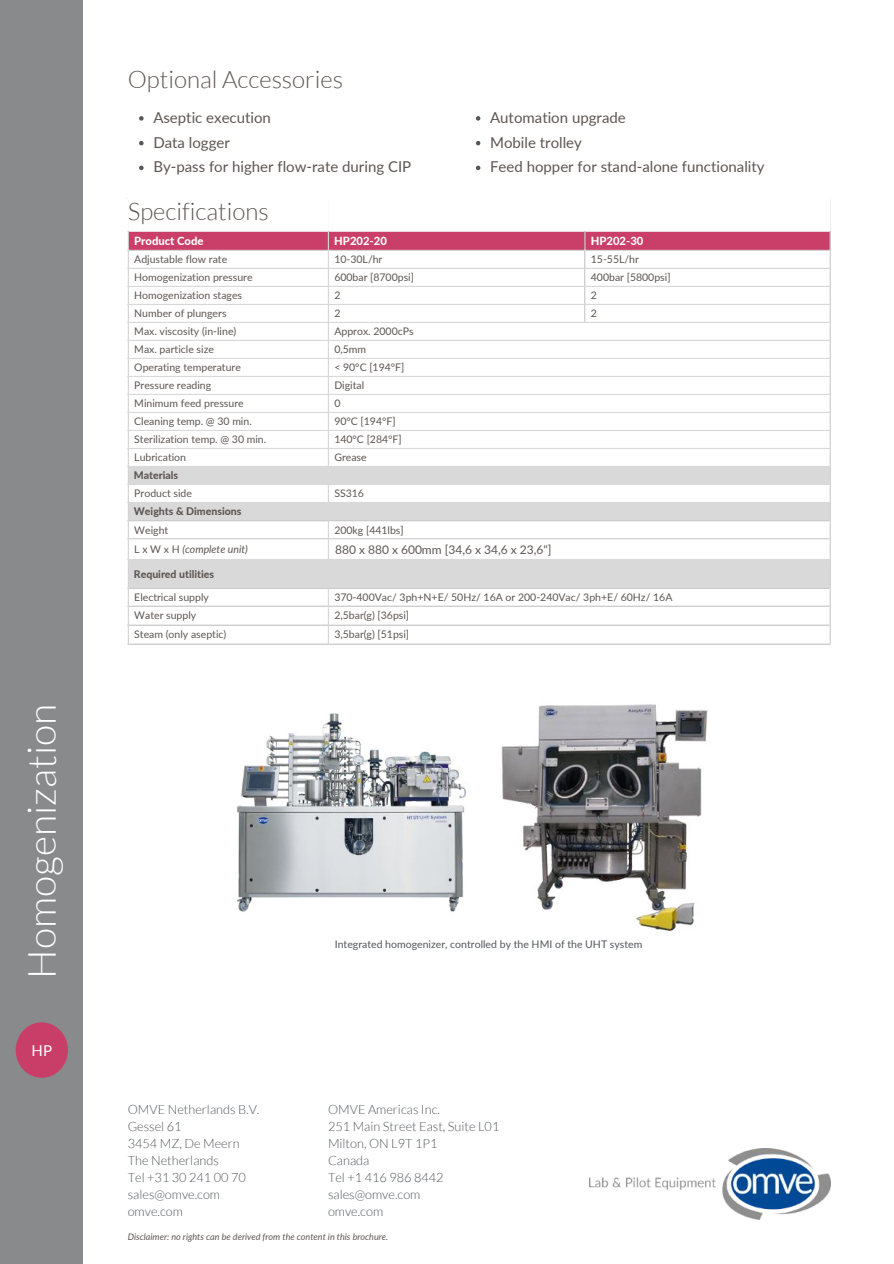
<style>
.page{position:relative;width:894px;height:1264px;background:#fff}
.page>*{position:absolute;margin:0;border:0;box-sizing:border-box;transform-origin:0 0}
.t1{font:300 39px "Lato";color:#fff}
.t2{font:300 24px "Lato";color:#5d5553}
.t3{font:15px/24.8px "Lato";color:#5d5553}
.t4{font:15px "Lato";color:#fff}
.t5{font:300 12.75px/17px "Lato";color:#54565b}
.t6{font:12px "Lato";color:#5d5553}
.t7{font:800 11.25px "Lato";color:#fff}
.t8{font:10.5px "Lato";color:#5d5553}
.t9{font:10.5px "Lato";color:#54565b}
.t10{font:800 10.5px "Lato";color:#5d5553}
.t11{font:italic 10.5px "Lato";color:#5d5553}
.t12{font:italic 9px "Lato";color:#5d5553}
.s1{font-style:normal}
</style>
<div class="page">
<div style="left:1px;top:0;width:82px;height:1263px;background:#888a8c"></div>
<div style="left:16px;top:1022px;width:52px;height:55px;background:#c93e69;border-radius:50%"></div>
<img style="left:589px;top:1148px;width:241px;height:71px">
<div style="left:129px;top:232px;width:700px;height:18px;background:#ca3f69"></div>
<svg style="left:129px;top:467px;width:700px;height:120px;fill:#d9d9d9"></svg>
<hr style="left:128px;top:232px;width:1px;height:411px;background:#d9d9d9">
<hr style="left:328px;top:232px;width:1px;height:234px;background:#d9d9d9">
<svg style="left:328px;top:485px;width:1px;height:17px"></svg>
<hr style="left:328px;top:521px;width:1px;height:38px;background:#d9d9d9">
<hr style="left:328px;top:588px;width:1px;height:55px;background:#d9d9d9">
<hr style="left:584px;top:232px;width:1px;height:90px;background:#d9d9d9">
<hr style="left:829px;top:232px;width:1px;height:411px;background:#d9d9d9">
<hr style="left:128px;top:250px;width:702px;height:1px;background:#d9d9d9">
<hr style="left:128px;top:268px;width:702px;height:1px;background:#d9d9d9">
<hr style="left:128px;top:286px;width:702px;height:1px;background:#d9d9d9">
<hr style="left:128px;top:304px;width:702px;height:1px;background:#d9d9d9">
<hr style="left:128px;top:322px;width:702px;height:1px;background:#d9d9d9">
<hr style="left:128px;top:340px;width:702px;height:1px;background:#d9d9d9">
<hr style="left:128px;top:358px;width:702px;height:1px;background:#d9d9d9">
<hr style="left:128px;top:376px;width:702px;height:1px;background:#d9d9d9">
<hr style="left:128px;top:394px;width:702px;height:1px;background:#d9d9d9">
<hr style="left:128px;top:412px;width:702px;height:1px;background:#d9d9d9">
<hr style="left:128px;top:430px;width:702px;height:1px;background:#d9d9d9">
<hr style="left:128px;top:448px;width:702px;height:1px;background:#d9d9d9">
<hr style="left:128px;top:466px;width:702px;height:1px;background:#d9d9d9">
<hr style="left:128px;top:484px;width:702px;height:1px;background:#d9d9d9">
<hr style="left:128px;top:502px;width:702px;height:1px;background:#d9d9d9">
<hr style="left:128px;top:520px;width:702px;height:1px;background:#d9d9d9">
<hr style="left:128px;top:538px;width:702px;height:1px;background:#d9d9d9">
<hr style="left:128px;top:559px;width:702px;height:1px;background:#d9d9d9">
<hr style="left:128px;top:587px;width:702px;height:1px;background:#d9d9d9">
<hr style="left:128px;top:605px;width:702px;height:1px;background:#d9d9d9">
<hr style="left:128px;top:624px;width:702px;height:1px;background:#d9d9d9">
<hr style="left:128px;top:643px;width:702px;height:1px;background:#d9d9d9">
<img style="left:501px;top:704px;width:207px;height:227px">
<img style="left:237px;top:713px;width:230px;height:199px">
<svg style="left:139px;top:116px;width:4px;height:5px"></svg>
<svg style="left:139px;top:141px;width:4px;height:4px"></svg>
<svg style="left:139px;top:166px;width:4px;height:4px"></svg>
<svg style="left:475px;top:116px;width:5px;height:5px"></svg>
<svg style="left:475px;top:141px;width:5px;height:4px"></svg>
<svg style="left:475px;top:166px;width:5px;height:4px"></svg>
<h1 class="t1" style="left:17px;top:978px;width:276px;rotate:-90deg">Homogenization</h1>
<h3 class="t4" style="left:32px;top:1041px;width:22px">HP</h3>
<h2 class="t2" style="left:128px;top:64px;width:217px">Optional Accessories</h2>
<h3 class="t3" style="left:153px;top:105px;width:259px">Aseptic execution<br>Data logger<br>By-pass for higher flow-rate during CIP</h3>
<h3 class="t3" style="left:490px;top:105px;width:276px">Automation upgrade<br>Mobile trolley<br>Feed hopper for stand-alone functionality</h3>
<h2 class="t2" style="left:128px;top:197px;width:142px">Specifications</h2>
<p class="t7" style="left:134px;top:234px;width:71px">Product Code</p>
<p class="t7" style="left:334px;top:234px;width:54px">HP202-20</p>
<p class="t7" style="left:590px;top:234px;width:54px">HP202-30</p>
<p class="t8" style="left:134px;top:253px;width:94px">Adjustable flow rate</p>
<p class="t8" style="left:334px;top:253px;width:50px">10-30L/hr</p>
<p class="t8" style="left:590px;top:253px;width:50px">15-55L/hr</p>
<p class="t8" style="left:134px;top:271px;width:120px">Homogenization pressure</p>
<p class="t8" style="left:334px;top:271px;width:81px">600bar [8700psi]</p>
<p class="t8" style="left:590px;top:271px;width:81px">400bar [5800psi]</p>
<p class="t8" style="left:134px;top:289px;width:109px">Homogenization stages</p>
<p class="t8" style="left:334px;top:289px;width:8px">2</p>
<p class="t8" style="left:590px;top:289px;width:8px">2</p>
<p class="t8" style="left:134px;top:307px;width:94px">Number of plungers</p>
<p class="t8" style="left:334px;top:307px;width:8px">2</p>
<p class="t8" style="left:590px;top:307px;width:8px">2</p>
<p class="t8" style="left:134px;top:325px;width:104px">Max. viscosity (in-line)</p>
<p class="t8" style="left:334px;top:325px;width:81px">Approx. 2000cPs</p>
<p class="t8" style="left:134px;top:343px;width:81px">Max. particle size</p>
<p class="t8" style="left:334px;top:343px;width:33px">0,5mm</p>
<p class="t8" style="left:134px;top:361px;width:108px">Operating temperature</p>
<p class="t8" style="left:334px;top:361px;width:71px">&lt; 90°C [194°F]</p>
<p class="t8" style="left:134px;top:379px;width:78px">Pressure reading</p>
<p class="t8" style="left:334px;top:379px;width:31px">Digital</p>
<p class="t8" style="left:134px;top:397px;width:111px">Minimum feed pressure</p>
<p class="t8" style="left:334px;top:397px;width:8px">0</p>
<p class="t8" style="left:134px;top:415px;width:119px">Cleaning temp. @ 30 min.</p>
<p class="t8" style="left:334px;top:415px;width:63px">90°C [194°F]</p>
<p class="t8" style="left:134px;top:433px;width:133px">Sterilization temp. @ 30 min.</p>
<p class="t8" style="left:334px;top:433px;width:69px">140°C [284°F]</p>
<p class="t8" style="left:134px;top:451px;width:53px">Lubrication</p>
<p class="t8" style="left:334px;top:451px;width:34px">Grease</p>
<p class="t10" style="left:134px;top:469px;width:46px">Materials</p>
<p class="t8" style="left:134px;top:487px;width:59px">Product side</p>
<p class="t8" style="left:334px;top:487px;width:31px">SS316</p>
<p class="t10" style="left:134px;top:505px;width:109px">Weights &amp; Dimensions</p>
<p class="t8" style="left:134px;top:523px;width:36px">Weight</p>
<p class="t8" style="left:334px;top:523px;width:71px">200kg [441lbs]</p>
<p class="t11" style="left:134px;top:542px;width:115px"><span class="s1">L x W x H</span> (complete unit)</p>
<p class="t6" style="left:335px;top:542px;width:218px">880 x 880 x 600mm [34,6 x 34,6 x 23,6"]</p>
<p class="t10" style="left:134px;top:567px;width:82px">Required utilities</p>
<p class="t8" style="left:134px;top:590px;width:76px">Electrical supply</p>
<p class="t8" style="left:334px;top:590px;width:339px">370-400Vac/ 3ph+N+E/ 50Hz/ 16A or 200-240Vac/ 3ph+E/ 60Hz/ 16A</p>
<p class="t8" style="left:134px;top:608px;width:63px">Water supply</p>
<p class="t8" style="left:334px;top:608px;width:76px">2,5bar(g) [36psi]</p>
<p class="t8" style="left:134px;top:627px;width:94px">Steam (only aseptic)</p>
<p class="t8" style="left:334px;top:627px;width:76px">3,5bar(g) [51psi]</p>
<p class="t9" style="left:334px;top:937px;width:309px">Integrated homogenizer, controlled by the HMI of the UHT system</p>
<p class="t5" style="left:128px;top:1100px;width:133px">OMVE Netherlands B.V.<br>Gessel 61<br>3454 MZ, De Meern<br>The Netherlands<br>Tel +31 30 241 00 70 sales@omve.com omve.com</p>
<p class="t5" style="left:328px;top:1100px;width:173px">OMVE Americas Inc.<br>251 Main Street East, Suite L01<br>Milton, ON L9T 1P1<br>Canada<br>Tel +1 416 986 8442 sales@omve.com<br>omve.com</p>
<p class="t12" style="left:128px;top:1231px;width:262px">Disclaimer: no rights can be derived from the content in this brochure.</p>
</div>
